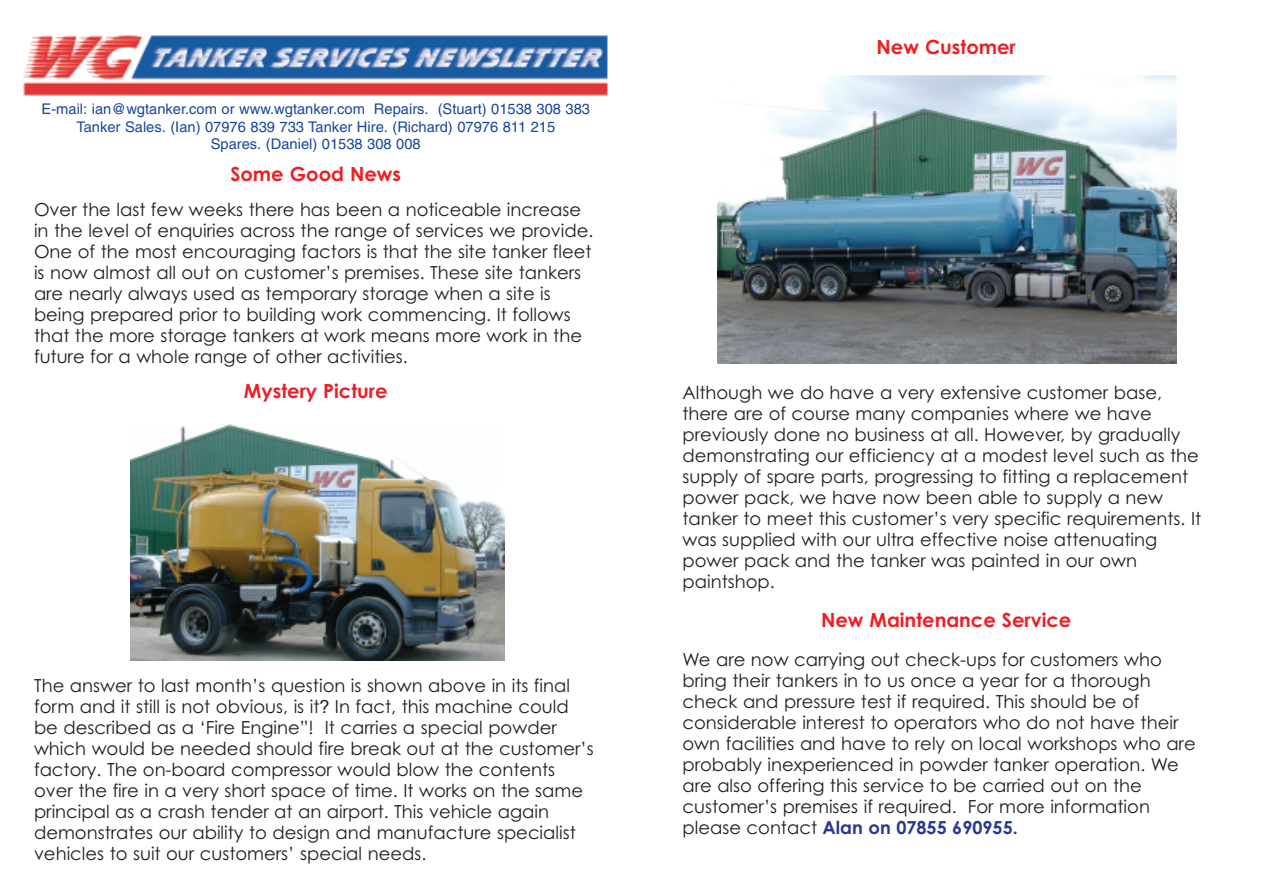
<style>
.page{position:relative;width:1263px;height:893px;background:#fff}
.page>*{position:absolute;margin:0;border:0;box-sizing:border-box;transform-origin:0 0}
.t1{font:700 19.5px "Century Gothic";color:#ee1e24}
.t2{font:18px/21px "Century Gothic";color:#231f20}
.t3{font:14.7px/17.7px "Helvetica";color:#18469d;text-align:center}
.s1{font-family:"Arial"}
.s2{font-weight:700;color:#293795}
</style>
<div class="page">
<img style="left:23px;top:35px;width:585px;height:61px">
<img style="left:131px;top:424px;width:373px;height:236px">
<img style="left:717px;top:75px;width:460px;height:289px">
<p class="t3" style="left:42px;top:101px;width:550px">E-mail: ian@wgtanker.com or www.wgtanker.com Repairs. (Stuart) 01538 308 383<br>Tanker Sales. (Ian) 07976 839 733 Tanker Hire. (Richard) 07976 811 215<br>Spares. (Daniel) 01538 308 008</p>
<p class="t1" style="left:230px;top:167px;width:172px">Some Good News</p>
<p class="t2" style="left:34px;top:201px;width:561px">Over the last few weeks there has been a noticeable increase in the level of enquiries across the range of services we provide.<br>One of the most encouraging factors is that the site tanker fleet is now almost all out on customer’s premises. These site tankers are nearly always used as temporary storage when a site is being prepared prior to building work commencing. It follows that the more storage tankers at work means more work in the future for a whole range of other activities.</p>
<p class="t1" style="left:244px;top:383px;width:145px">Mystery Picture</p>
<p class="t2" style="left:34px;top:676px;width:561px">The answer to last month’s question is shown above in its final form and it still is not obvious, is it<span class="s1">?</span> In fact, this machine could be described as a ‘Fire Engine”! It carries a special powder which would be needed should fire break out at the customer’s factory. The on-board compressor would blow the contents over the fire in a very short space of time. It works on the same principal as a crash tender at an airport. This vehicle again demonstrates our ability to design and manufacture specialist vehicles to suit our customers’ special needs.</p>
<p class="t1" style="left:876px;top:40px;width:141px">New Customer</p>
<p class="t2" style="left:682px;top:384px;width:520px">Although we do have a very extensive customer base, there are of course many companies where we have previously done no business at all. However, by gradually demonstrating our efficiency at a modest level such as the supply of spare parts, progressing to fitting a replacement power pack, we have now been able to supply a new tanker to meet this customer’s very specific requirements. It was supplied with our ultra effective noise attenuating power pack and the tanker was painted in our own paintshop.</p>
<p class="t1" style="left:821px;top:613px;width:252px">New Maintenance Service</p>
<p class="t2" style="left:682px;top:651px;width:515px">We are now carrying out check-ups for customers who bring their tankers in to us once a year for a thorough check and pressure test if required. This should be of considerable interest to operators who do not have their own facilities and have to rely on local workshops who are probably inexperienced in powder tanker operation. We are also offering this service to be carried out on the customer’s premises if required. For more information please contact <span class="s2">Alan on 07855 690955.</span></p>
</div>
